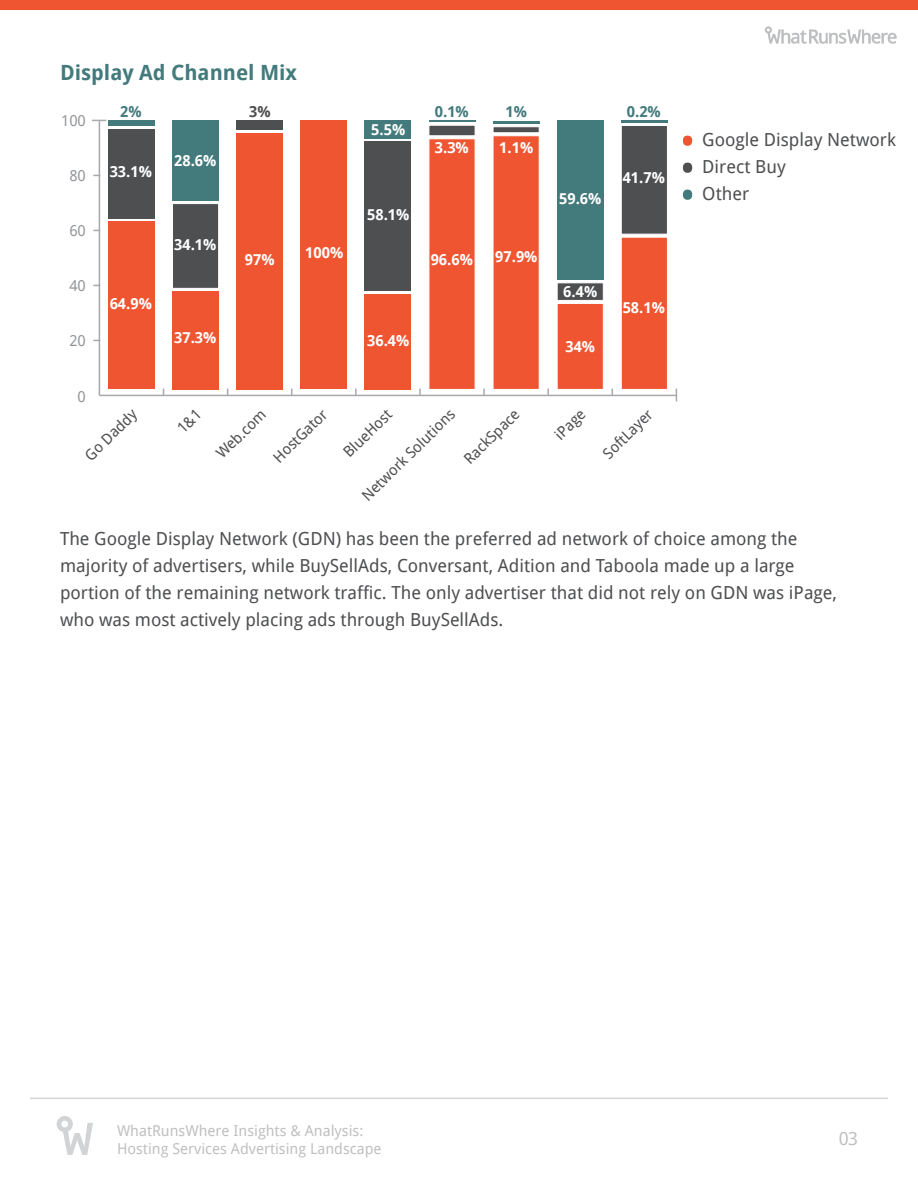
<style>
.page{position:relative;width:918px;height:1188px;background:#fff}
.page>*{position:absolute;margin:0;border:0;box-sizing:border-box;transform-origin:0 0}
.t1{font:75px "Droid Sans";color:#f05532}
.t2{font:75px "Droid Sans";color:#4e4f51}
.t3{font:75px "Droid Sans";color:#437a7c}
.t4{font:700 21px "Droid Sans";color:#437a7c}
.t5{font:18px/27px "Droid Sans";color:#4e4f51}
.t6{font:18px "Droid Sans";color:rgb(78 79 81/.6)}
.t7{font:700 15px "Droid Sans";color:#fff}
.t8{font:15px "Droid Sans";color:#4e4f51}
.t9{font:15px/18px "Droid Sans";color:rgb(78 79 81/.6)}
.t10{font:15px "Droid Sans";color:#939598}
.t11{font:700 15px "Droid Sans";color:#437a7c}
.t12{font:700 15px "Droid Sans";color:#4e4f51}
</style>
<div class="page">
<hr style="left:30px;top:1098px;width:858px;height:1px;background:#d3d4d6">
<svg style="left:57px;top:1116px;width:36px;height:39px"></svg>
<div style="left:0;top:0;width:918px;height:10px;background:#f05532"></div>
<svg style="left:765px;top:26px;width:132px;height:18px"></svg>
<hr style="left:99px;top:395px;width:577px;height:1px;background:#a7a9ac">
<svg style="left:355px;top:389px;width:2px;height:6px"></svg>
<svg style="left:419px;top:389px;width:2px;height:6px"></svg>
<svg style="left:483px;top:389px;width:2px;height:6px"></svg>
<svg style="left:547px;top:389px;width:2px;height:6px"></svg>
<svg style="left:676px;top:389px;width:1px;height:12px"></svg>
<hr style="left:99px;top:120px;width:1px;height:275px;background:#a7a9ac">
<svg style="left:92px;top:120px;width:14px;height:1px"></svg>
<div style="left:108px;top:120px;width:47px;height:6px;background:#437a7c"></div>
<div style="left:172px;top:120px;width:47px;height:81px;background:#437a7c"></div>
<div style="left:365px;top:120px;width:46px;height:19px;background:#437a7c"></div>
<hr style="left:429px;top:120px;width:46px;height:2px;background:#437a7c">
<hr style="left:493px;top:121px;width:46px;height:3px;background:#437a7c">
<div style="left:557px;top:120px;width:46px;height:160px;background:#437a7c"></div>
<hr style="left:621px;top:120px;width:46px;height:2px;background:#437a7c">
<div style="left:108px;top:129px;width:47px;height:89px;background:#4e4f51"></div>
<div style="left:172px;top:203px;width:47px;height:86px;background:#4e4f51;border:1px solid #fff"></div>
<div style="left:237px;top:120px;width:46px;height:10px;background:#4e4f51"></div>
<div style="left:365px;top:142px;width:46px;height:149px;background:#4e4f51"></div>
<div style="left:429px;top:125px;width:46px;height:11px;background:#4e4f51;border:1px solid #fff"></div>
<div style="left:493px;top:126px;width:47px;height:7px;background:#4e4f51;border:1px solid #fff"></div>
<div style="left:557px;top:282px;width:47px;height:19px;background:#4e4f51;border:1px solid #fff"></div>
<div style="left:621px;top:125px;width:47px;height:110px;background:#4e4f51;border:1px solid #fff"></div>
<div style="left:108px;top:221px;width:47px;height:168px;background:#f05532"></div>
<div style="left:172px;top:291px;width:47px;height:98px;background:#f05532"></div>
<div style="left:237px;top:133px;width:46px;height:256px;background:#f05532"></div>
<div style="left:301px;top:120px;width:46px;height:269px;background:#f05532"></div>
<div style="left:365px;top:294px;width:46px;height:95px;background:#f05532"></div>
<div style="left:429px;top:138px;width:46px;height:252px;background:#f05532"></div>
<div style="left:493px;top:135px;width:47px;height:255px;background:#f05532;border:1px solid #fff"></div>
<div style="left:557px;top:303px;width:47px;height:87px;background:#f05532;border:1px solid #fff"></div>
<div style="left:621px;top:237px;width:47px;height:153px;background:#f05532;border:1px solid #fff"></div>
<p class="t4" style="left:60px;top:61px;width:239px">Display Ad Channel Mix</p>
<p class="t10" style="left:61px;top:112px;width:26px">100</p>
<p class="t10" style="left:69px;top:167px;width:18px">80</p>
<p class="t11" style="left:120px;top:103px;width:23px">2%</p>
<p class="t7" style="left:110px;top:163px;width:44px">33.1%</p>
<p class="t7" style="left:174px;top:152px;width:44px">28.6%</p>
<p class="t12" style="left:249px;top:103px;width:23px">3%</p>
<p class="t10" style="left:69px;top:222px;width:18px">60</p>
<p class="t10" style="left:69px;top:277px;width:18px">40</p>
<p class="t10" style="left:69px;top:332px;width:18px">20</p>
<p class="t7" style="left:110px;top:295px;width:44px">64.9%</p>
<p class="t7" style="left:174px;top:236px;width:44px">34.1%</p>
<p class="t7" style="left:174px;top:329px;width:44px">37.3%</p>
<p class="t7" style="left:245px;top:251px;width:31px">97%</p>
<p class="t7" style="left:305px;top:244px;width:40px">100%</p>
<p class="t10" style="left:78px;top:388px;width:10px">0</p>
<p class="t7" style="left:371px;top:121px;width:36px">5.5%</p>
<p class="t11" style="left:435px;top:103px;width:36px">0.1%</p>
<p class="t7" style="left:435px;top:139px;width:36px">3.3%</p>
<p class="t7" style="left:367px;top:206px;width:44px">58.1%</p>
<p class="t7" style="left:431px;top:251px;width:44px">96.6%</p>
<p class="t7" style="left:367px;top:332px;width:44px">36.4%</p>
<p class="t11" style="left:506px;top:103px;width:23px">1%</p>
<p class="t7" style="left:499px;top:139px;width:36px">1.1%</p>
<p class="t7" style="left:495px;top:248px;width:44px">97.9%</p>
<p class="t7" style="left:559px;top:190px;width:44px">59.6%</p>
<p class="t11" style="left:627px;top:103px;width:36px">0.2%</p>
<p class="t7" style="left:623px;top:169px;width:44px">41.7%</p>
<h1 class="t1" style="left:678px;top:97px;width:22px">·</h1>
<p class="t5" style="left:702px;top:126px;width:195px">Google Display Network</p>
<h1 class="t2" style="left:678px;top:124px;width:22px">·</h1>
<p class="t5" style="left:702px;top:153px;width:85px">Direct Buy</p>
<h1 class="t3" style="left:678px;top:151px;width:22px">·</h1>
<p class="t5" style="left:702px;top:180px;width:48px">Other</p>
<p class="t7" style="left:563px;top:283px;width:36px">6.4%</p>
<p class="t7" style="left:565px;top:338px;width:31px">34%</p>
<p class="t7" style="left:623px;top:299px;width:44px">58.1%</p>
<p class="t8" style="left:81px;top:451px;width:68px;rotate:-44deg">Go Daddy</p>
<p class="t8" style="left:212px;top:449px;width:64px;rotate:-44deg">Web.com</p>
<p class="t8" style="left:270px;top:454px;width:71px;rotate:-44deg">HostGator</p>
<p class="t8" style="left:340px;top:448px;width:63px;rotate:-44deg">BlueHost</p>
<p class="t8" style="left:358px;top:492px;width:125px;rotate:-44deg">Network Solutions</p>
<p class="t8" style="left:460px;top:455px;width:72px;rotate:-44deg">RackSpace</p>
<p class="t8" style="left:551px;top:431px;width:38px;rotate:-44deg">iPage</p>
<p class="t8" style="left:599px;top:449px;width:65px;rotate:-44deg">SoftLayer</p>
<p class="t5" style="left:60px;top:525px;width:779px">The Google Display Network (GDN) has been the preferred ad network of choice among the majority of advertisers, while BuySellAds, Conversant, Adition and Taboola made up a large portion of the remaining network traffic. The only advertiser that did not rely on GDN was iPage, who was most actively placing ads through BuySellAds.</p>
<p class="t9" style="left:117px;top:1122px;width:266px">WhatRunsWhere Insights &amp; Analysis:<br>Hosting Services Advertising Landscape</p>
<p class="t6" style="left:838px;top:1128px;width:21px">03</p>
</div>
